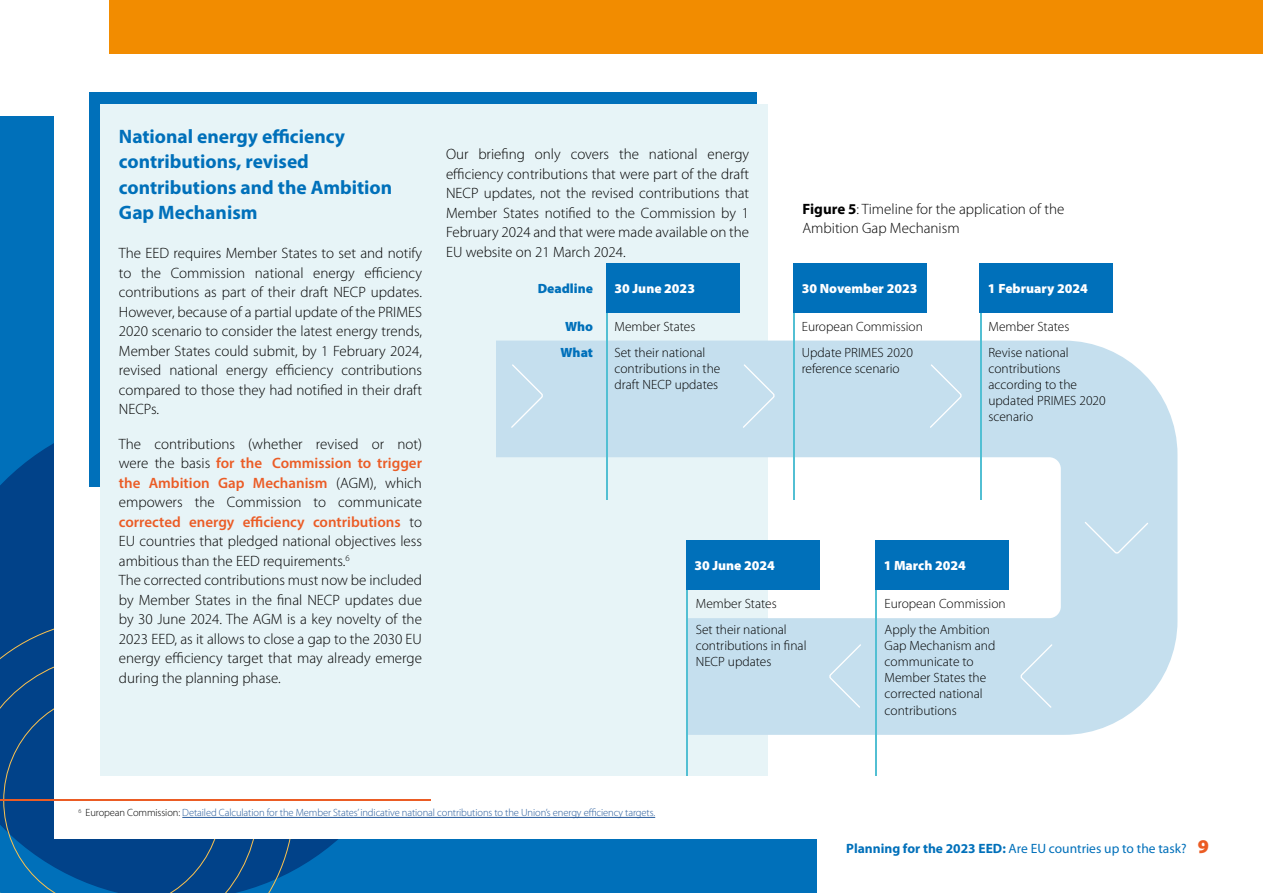
<style>
.page{position:relative;width:1263px;height:893px;background:#fff}
.page>*{position:absolute;margin:0;border:0;box-sizing:border-box;transform-origin:0 0}
.t1{font:700 19.5px/25.5px "Myriad Pro";color:#0070ba}
.t2{font:300 15px/19.5px "Myriad Pro";color:#000;text-align:justify}
.t3{font:300 13.5px/16px "Myriad Pro";color:#000}
.t4{font:900 13.5px "Myriad Pro";color:#fff}
.t5{font:13.5px "Myriad Pro";color:#0070ba}
.t6{font:900 13.5px/26.4px "Myriad Pro";color:#0070ba;text-align:center}
.t7{font:300 10.5px "Myriad Pro";letter-spacing:-.01em;color:#275b9b}
.s1{font-weight:600;color:#eb5c26}
.s2{font-weight:700}
.s3{color:#000}
.s4{font-weight:900;font-size:19.5px;color:#eb5c24}
</style>
<div class="page">
<div style="left:54px;top:0;width:1209px;height:225px;background:#f28c00"></div>
<div style="left:0;top:54px;width:816px;height:839px;background:#0070ba"></div>
<svg style="left:0;top:443px;width:338px;height:427px;fill:#014289"></svg>
<svg style="left:0;top:618px;width:295px;height:275px;background:#054a8e"></svg>
<div style="left:54px;top:54px;width:1209px;height:785px;background:#fff"></div>
<div style="left:0;top:0;width:108px;height:54px;background:#fff"></div>
<div style="left:0;top:8px;width:54px;height:108px;background:#fff"></div>
<div style="left:89px;top:92px;width:668px;height:395px;background:#0070ba"></div>
<div style="left:100px;top:105px;width:668px;height:671px;background:#e7f4f7"></div>
<svg style="left:496px;top:341px;width:681px;height:394px;fill:#c5dfee"></svg>
<hr style="left:606px;top:313px;width:2px;height:186px;background:#52bfd3">
<hr style="left:793px;top:313px;width:1px;height:186px;background:#52bfd3">
<hr style="left:980px;top:313px;width:1px;height:186px;background:#52bfd3">
<div style="left:606px;top:264px;width:134px;height:49px;background:#0070ba"></div>
<div style="left:875px;top:541px;width:133px;height:49px;background:#0070ba"></div>
<div style="left:687px;top:541px;width:133px;height:49px;background:#0070ba"></div>
<div style="left:793px;top:264px;width:134px;height:49px;background:#0070ba"></div>
<div style="left:979px;top:264px;width:134px;height:49px;background:#0070ba"></div>
<hr style="left:875px;top:590px;width:2px;height:186px;background:#52bfd3">
<hr style="left:686px;top:590px;width:2px;height:186px;background:#52bfd3">
<svg style="left:741px;top:363px;width:35px;height:66px;background:#c7e0ee"></svg>
<svg style="left:510px;top:363px;width:34px;height:66px;background:#c7e0ee"></svg>
<div style="left:929px;top:363px;width:34px;height:66px;background:#c5dfee"></div>
<svg style="left:1083px;top:521px;width:66px;height:34px;background:#c7e0ee"></svg>
<div style="left:828px;top:643px;width:34px;height:66px;background:#c5dfee"></div>
<svg style="left:1019px;top:643px;width:34px;height:66px;background:#c7e0ee"></svg>
<hr style="left:0;top:799px;width:431px;height:2px;background:#eb5c24">
<hr style="left:182px;top:817px;width:473px;height:1px;background:#275b9b">
<h1 class="t1" style="left:119px;top:123px;width:275px">National energy efficiency contributions, revised contributions and the Ambition<br>Gap Mechanism</h1>
<p class="t2" style="left:119px;top:244px;width:305px">The EED requires Member States to set and notify to the Commission national energy efficiency contributions as part of their draft NECP updates.<br>However, because of a partial update of the PRIMES 2020 scenario to consider the latest energy trends, Member States could submit, by 1 February 2024, revised national energy efficiency contributions compared to those they had notified in their draft NECPs.</p>
<p class="t2" style="left:119px;top:434px;width:305px;text-align:left">The contributions (whether revised or not) were the basis <span class="s1">for the Commission to trigger the Ambition Gap Mechanism</span> (AGM), which empowers the Commission to communicate <span class="s1">corrected energy efficiency contributions</span> to EU countries that pledged national objectives less ambitious than the EED requirements.<sup>6<br></sup>The corrected contributions must now be included by Member States in the final NECP updates due by 30 June 2024. The AGM is a key novelty of the 2023 EED, as it allows to close a gap to the 2030 EU energy efficiency target that may already emerge during the planning phase.</p>
<p class="t2" style="left:446px;top:145px;width:305px">Our briefing only covers the national energy efficiency contributions that were part of the draft NECP updates, not the revised contributions that Member States notified to the Commission by 1<br>February 2024 and that were made available on the EU website on 21 March 2024.</p>
<p class="t6" style="left:538px;top:274px;width:57px">Deadline</p>
<p class="t6" style="left:561px;top:312px;width:34px">Who<br>What</p>
<p class="t3" style="left:614px;top:313px;width:92px;line-height:26.4px">Member States<br>Set their national</p>
<p class="t3" style="left:614px;top:361px;width:107px">contributions in the draft NECP updates</p>
<p class="t2" style="left:802px;top:199px;width:263px"><span class="s2">Figure 5</span>: Timeline for the application of the<br>Ambition Gap Mechanism</p>
<p class="t4" style="left:614px;top:279px;width:82px">30 June 2023</p>
<p class="t4" style="left:802px;top:279px;width:117px">30 November 2023</p>
<p class="t4" style="left:988px;top:279px;width:101px">1 February 2024</p>
<p class="t3" style="left:988px;top:318px;width:82px">Member States</p>
<p class="t3" style="left:802px;top:318px;width:123px">European Commission</p>
<p class="t3" style="left:802px;top:345px;width:113px">Update PRIMES 2020 reference scenario</p>
<p class="t3" style="left:988px;top:345px;width:119px">Revise national contributions according to the updated PRIMES 2020 scenario</p>
<p class="t4" style="left:694px;top:556px;width:82px">30 June 2024</p>
<p class="t4" style="left:884px;top:556px;width:84px">1 March 2024</p>
<p class="t3" style="left:696px;top:595px;width:82px">Member States</p>
<p class="t3" style="left:884px;top:595px;width:123px">European Commission</p>
<p class="t3" style="left:696px;top:622px;width:112px">Set their national contributions in final<br>NECP updates</p>
<p class="t3" style="left:884px;top:622px;width:112px">Apply the Ambition<br>Gap Mechanism and communicate to<br>Member States the corrected national contributions</p>
<p class="t7" style="left:78px;top:807px;width:578px"><sup>6</sup> <span class="s3">European Commission:</span> Detailed Calculation for the Member States’ indicative national contributions to the Union’s energy efficiency targets.</p>
<p class="t5" style="left:846px;top:840px;width:364px"><span class="s2">Planning for the 2023 EED:</span> Are EU countries up to the task? <span class="s4">9</span></p>
</div>
